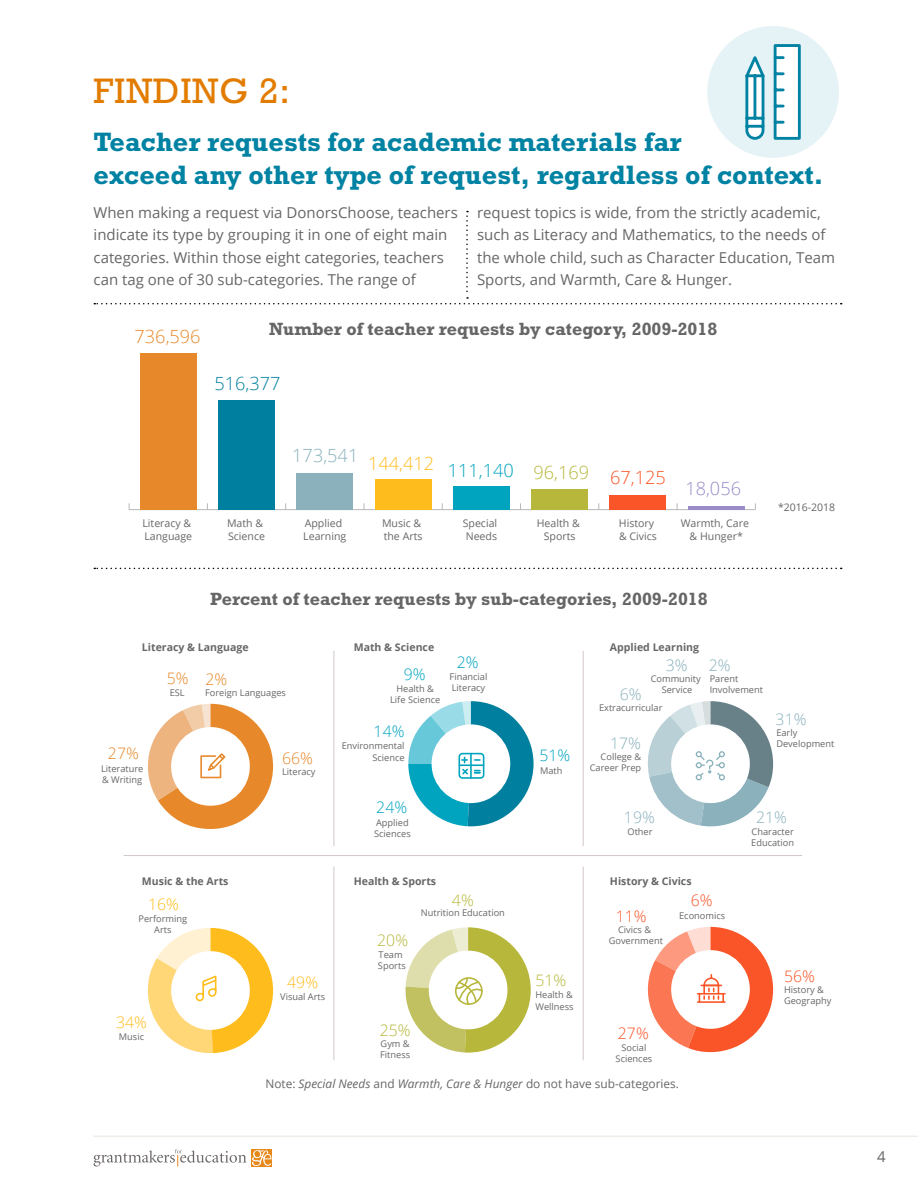
<style>
.page{position:relative;width:918px;height:1188px;background:#fff}
.page>*{position:absolute;margin:0;border:0;box-sizing:border-box;transform-origin:0 0}
.t1{font:36px "Rockwell Std";letter-spacing:.025em;color:#e27c00}
.t2{font:700 27px/33px "Rockwell Std";color:#0082a3}
.t3{font:300 18.15px "Open Sans";color:#8ab1bc}
.t4{font:300 18.15px "Open Sans";color:#e7892b}
.t5{font:300 18.15px "Open Sans";color:#00809e}
.t6{font:300 18.15px "Open Sans";color:#998cc9}
.t7{font:700 18px "Rockwell Std";color:#666}
.t8{font:300 15.9px "Open Sans";color:#8ab1bc}
.t9{font:300 15.9px "Open Sans";color:#00a4bf}
.t10{font:300 15.9px "Open Sans";color:#b7b73b}
.t11{font:300 15.9px "Open Sans";color:#fa5528}
.t12{font:300 15.9px "Open Sans";color:#e7892b}
.t13{font:300 15.9px "Open Sans";color:#ffbc1d}
.t14{font:15px/22.5px "Open Sans";color:#666}
.t15{font:11.85px "Open Sans";color:#666767}
.t16{font:10.65px/12.8px "Open Sans";color:#666767}
.t17{font:700 10.5px "Open Sans";color:#666767}
.t18{font:10.5px "Open Sans";color:#666}
.t19{font:9.3px/11.1px "Open Sans";color:#666767}
.s1{color:#ffbc1d}
.s2{color:#00a4bf}
.s3{color:#b7b73b}
.s4{color:#fa5528}
.s5{font-style:italic}
</style>
<div class="page">
<svg style="left:94px;top:1149px;width:152px;height:18px"></svg>
<div style="left:251px;top:1149px;width:21px;height:17px;background:#e7881b"></div>
<svg style="left:252px;top:1150px;width:19px;height:16px"></svg>
<hr style="left:94px;top:1136px;width:824px;height:1px;background:#f0ede8">
<svg style="left:647px;top:701px;width:126px;height:126px"></svg>
<svg style="left:647px;top:927px;width:126px;height:125px"></svg>
<hr style="left:124px;top:855px;width:678px;height:1px;background:#d3c7c8">
<hr style="left:334px;top:651px;width:1px;height:195px;background:#d3c7c8">
<hr style="left:583px;top:651px;width:1px;height:195px;background:#d3c7c8">
<hr style="left:334px;top:867px;width:1px;height:193px;background:#d3c7c8">
<hr style="left:583px;top:867px;width:1px;height:193px;background:#d3c7c8">
<svg style="left:147px;top:704px;width:126px;height:125px"></svg>
<svg style="left:408px;top:701px;width:126px;height:125px"></svg>
<hr style="left:470px;top:754px;width:2px;height:24px;background:#00a4bf">
<hr style="left:459px;top:764px;width:25px;height:2px;background:#00a4bf">
<div style="left:459px;top:753px;width:25px;height:26px;border:2px solid #00a4bf;border-radius:3px"></div>
<svg style="left:405px;top:927px;width:126px;height:126px"></svg>
<svg style="left:147px;top:928px;width:126px;height:126px"></svg>
<hr style="left:129px;top:509px;width:626px;height:1px;background:#b6b8ba">
<div style="left:140px;top:353px;width:56px;height:157px;background:#e7892b"></div>
<div style="left:218px;top:400px;width:57px;height:110px;background:#00809e"></div>
<div style="left:297px;top:473px;width:56px;height:37px;background:#8ab1bc"></div>
<div style="left:375px;top:479px;width:56px;height:31px;background:#ffbc1d"></div>
<div style="left:453px;top:486px;width:57px;height:24px;background:#00a4bf"></div>
<div style="left:531px;top:489px;width:57px;height:21px;background:#b7b73b"></div>
<div style="left:610px;top:495px;width:56px;height:15px;background:#fa5528"></div>
<hr style="left:688px;top:506px;width:56px;height:4px;background:#998cc9">
<svg style="left:94px;top:211px;width:748px;height:93px"></svg>
<svg style="left:94px;top:568px;width:748px;height:1px"></svg>
<div style="left:707px;top:26px;width:132px;height:132px;background:#e6f3f6;border-radius:50%"></div>
<svg style="left:745px;top:44px;width:56px;height:96px"></svg>
<h1 class="t1" style="left:94px;top:70px;width:198px">FINDING 2:</h1>
<h2 class="t2" style="left:94px;top:125px;width:731px">Teacher requests for academic materials far<br>exceed any other type of request, regardless of context.</h2>
<h3 class="t14" style="left:94px;top:201px;width:366px">When making a request via DonorsChoose, teachers indicate its type by grouping it in one of eight main categories. Within those eight categories, teachers can tag one of 30 sub-categories. The range of</h3>
<h3 class="t14" style="left:477px;top:201px;width:360px">request topics is wide, from the strictly academic, such as Literacy and Mathematics, to the needs of the whole child, such as Character Education, Team Sports, and Warmth, Care &amp; Hunger.</h3>
<h3 class="t4" style="left:135px;top:323px;width:68px">736,596</h3>
<h3 class="t7" style="left:269px;top:319px;width:450px">Number of teacher requests by category, 2009-2018</h3>
<h3 class="t5" style="left:214px;top:370px;width:68px">516,377</h3>
<p class="t16" style="left:142px;top:516px;width:51px">Literacy &amp;<br>Language</p>
<p class="t16" style="left:227px;top:516px;width:39px">Math &amp;<br>Science</p>
<h3 class="t3" style="left:292px;top:443px;width:375px">173,541 <span class="s1">144,412</span> <span class="s2">111,140</span> <span class="s3">96,169</span> <span class="s4">67,125</span></h3>
<h3 class="t6" style="left:685px;top:475px;width:57px">18,056</h3>
<p class="t16" style="left:303px;top:516px;width:45px">Applied<br>Learning</p>
<p class="t16" style="left:382px;top:516px;width:42px">Music &amp; the Arts</p>
<p class="t16" style="left:463px;top:516px;width:36px">Special<br>Needs</p>
<p class="t16" style="left:537px;top:516px;width:45px;text-align:center">Health &amp;<br>Sports</p>
<p class="t16" style="left:619px;top:516px;width:40px">History &amp; Civics</p>
<p class="t16" style="left:681px;top:516px;width:70px;text-align:center">Warmth, Care &amp; Hunger*</p>
<p class="t18" style="left:778px;top:500px;width:59px">*2016-2018</p>
<h3 class="t7" style="left:210px;top:589px;width:499px">Percent of teacher requests by sub-categories, 2009-2018</h3>
<p class="t17" style="left:142px;top:639px;width:108px">Literacy &amp; Language</p>
<p class="t17" style="left:354px;top:639px;width:82px">Math &amp; Science</p>
<p class="t17" style="left:610px;top:639px;width:91px">Applied Learning</p>
<h3 class="t9" style="left:457px;top:651px;width:23px">2%</h3>
<h3 class="t9" style="left:404px;top:663px;width:23px">9%</h3>
<h3 class="t12" style="left:167px;top:667px;width:62px">5% 2%</h3>
<p class="t19" style="left:450px;top:671px;width:39px">Financial</p>
<p class="t19" style="left:396px;top:683px;width:39px">Health &amp;</p>
<p class="t19" style="left:452px;top:682px;width:35px">Literacy</p>
<p class="t19" style="left:390px;top:694px;width:52px">Life Science</p>
<p class="t19" style="left:342px;top:740px;width:64px;text-align:right">Environmental<br>Science</p>
<p class="t19" style="left:170px;top:687px;width:17px">ESL</p>
<p class="t19" style="left:205px;top:687px;width:82px">Foreign Languages</p>
<h3 class="t9" style="left:374px;top:720px;width:32px">14%</h3>
<h3 class="t12" style="left:108px;top:742px;width:32px">27%</h3>
<h3 class="t12" style="left:282px;top:747px;width:32px">66%</h3>
<p class="t19" style="left:101px;top:763px;width:44px">Literature &amp; Writing</p>
<p class="t19" style="left:282px;top:766px;width:35px">Literacy</p>
<h3 class="t9" style="left:540px;top:744px;width:32px">51%</h3>
<p class="t19" style="left:540px;top:765px;width:24px">Math</p>
<h3 class="t8" style="left:666px;top:654px;width:23px">3%</h3>
<h3 class="t8" style="left:709px;top:654px;width:23px">2%</h3>
<p class="t19" style="left:651px;top:673px;width:52px;text-align:center">Community<br>Service</p>
<p class="t19" style="left:599px;top:701px;width:65px">Extracurricular</p>
<h3 class="t8" style="left:620px;top:683px;width:23px">6%</h3>
<p class="t19" style="left:710px;top:673px;width:55px">Parent<br>Involvement</p>
<h3 class="t8" style="left:610px;top:732px;width:32px">17%</h3>
<p class="t19" style="left:590px;top:751px;width:53px;text-align:right">College &amp;<br>Career Prep</p>
<h3 class="t8" style="left:776px;top:708px;width:32px">31%</h3>
<p class="t19" style="left:776px;top:727px;width:60px">Early<br>Development</p>
<h3 class="t9" style="left:376px;top:796px;width:32px">24%</h3>
<p class="t19" style="left:374px;top:817px;width:38px">Applied<br>Sciences</p>
<h3 class="t8" style="left:624px;top:806px;width:32px">19%</h3>
<h3 class="t8" style="left:756px;top:806px;width:32px">21%</h3>
<p class="t19" style="left:628px;top:825px;width:27px">Other</p>
<p class="t19" style="left:751px;top:826px;width:44px">Character<br>Education</p>
<p class="t17" style="left:142px;top:873px;width:88px">Music &amp; the Arts</p>
<p class="t17" style="left:354px;top:873px;width:84px">Health &amp; Sports</p>
<p class="t17" style="left:610px;top:873px;width:83px">History &amp; Civics</p>
<h3 class="t13" style="left:148px;top:893px;width:32px">16%</h3>
<p class="t19" style="left:139px;top:913px;width:50px;text-align:center">Performing<br>Arts</p>
<h3 class="t10" style="left:377px;top:929px;width:32px">20%</h3>
<h3 class="t10" style="left:452px;top:889px;width:23px">4%</h3>
<p class="t19" style="left:421px;top:907px;width:86px">Nutrition Education</p>
<h3 class="t11" style="left:616px;top:905px;width:32px">11%</h3>
<p class="t19" style="left:609px;top:924px;width:56px;text-align:center">Civics &amp;<br>Government</p>
<h3 class="t11" style="left:691px;top:889px;width:23px">6%</h3>
<p class="t19" style="left:679px;top:910px;width:48px">Economics</p>
<h3 class="t13" style="left:287px;top:971px;width:32px">49%</h3>
<p class="t19" style="left:280px;top:991px;width:47px">Visual Arts</p>
<p class="t19" style="left:378px;top:949px;width:29px">Team<br>Sports</p>
<h3 class="t10" style="left:535px;top:969px;width:32px">51%</h3>
<p class="t19" style="left:535px;top:989px;width:40px">Health &amp;<br>Wellness</p>
<h3 class="t11" style="left:784px;top:965px;width:32px">56%</h3>
<p class="t19" style="left:784px;top:984px;width:49px">History &amp;<br>Geography</p>
<h3 class="t13" style="left:116px;top:1011px;width:32px">34%</h3>
<p class="t19" style="left:119px;top:1030px;width:27px">Music</p>
<h3 class="t10" style="left:380px;top:1019px;width:32px">25%</h3>
<p class="t19" style="left:380px;top:1038px;width:32px">Gym &amp;<br>Fitness</p>
<h3 class="t11" style="left:618px;top:1022px;width:32px">27%</h3>
<p class="t19" style="left:616px;top:1042px;width:38px;text-align:center">Social<br>Sciences</p>
<p class="t15" style="left:265px;top:1075px;width:415px">Note: <span class="s5">Special Needs</span> and <span class="s5">Warmth, Care &amp; Hunger</span> do not have sub-categories.</p>
<h3 class="t14" style="left:877px;top:1145px;width:10px">4</h3>
</div>
